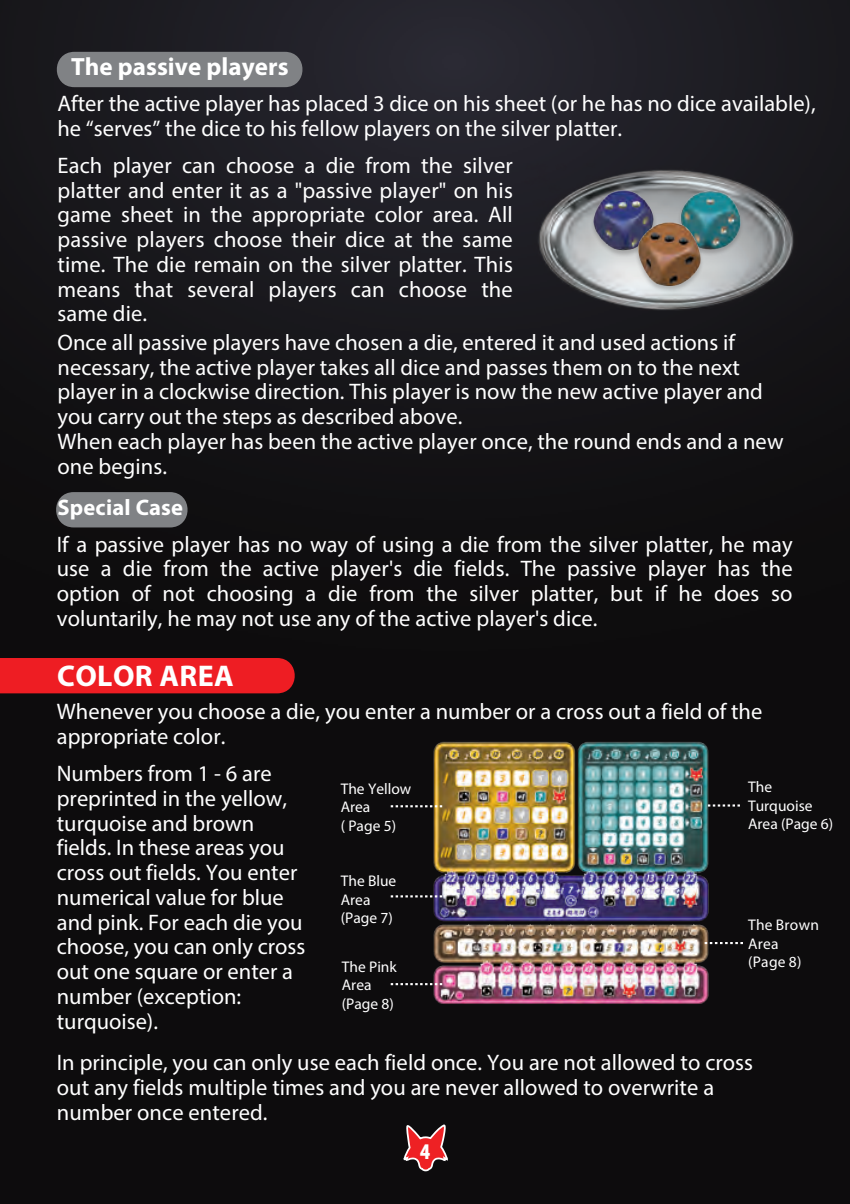
<style>
.page{position:relative;width:850px;height:1204px;background:#fff}
.page>*{position:absolute;margin:0;border:0;box-sizing:border-box;transform-origin:0 0}
.t1{font:700 30px "Myriad Pro";letter-spacing:.015em;color:#fff}
.t2{font:700 25px "Myriad Pro";color:#fff}
.t3{font:22.5px/24.8px "Myriad Pro";letter-spacing:.005em;color:#fff}
.t4{font:700 22.5px "Myriad Pro";letter-spacing:.01em;color:#fff}
.t5{font:900 condensed 22.5px "Myriad Pro";color:#fff}
.t6{font:15.5px/18.5px "Myriad Pro";color:#fff}
.t7{font:15.5px/18.5px "Myriad Pro";letter-spacing:.02em;color:#fff}
</style>
<div class="page">
<img style="left:0;top:0;width:849px;height:1203px">
<svg style="left:402px;top:1109px;width:47px;height:63px;background:#6d2c2e"></svg>
<div style="left:0;top:658px;width:300px;height:35px;background:#ee1d23"></div>
<svg style="left:51px;top:52px;width:257px;height:35px;background:#787a7e"></svg>
<svg style="left:50px;top:492px;width:143px;height:35px;background:#717275"></svg>
<img style="left:429px;top:740px;width:284px;height:266px">
<svg style="left:707px;top:804px;width:32px;height:2px"></svg>
<svg style="left:390px;top:805px;width:52px;height:2px"></svg>
<svg style="left:390px;top:895px;width:52px;height:2px"></svg>
<svg style="left:704px;top:942px;width:38px;height:2px"></svg>
<svg style="left:390px;top:983px;width:52px;height:2px"></svg>
<img style="left:524px;top:164px;width:281px;height:147px">
<img style="left:674px;top:189px;width:73px;height:104px">
<img style="left:584px;top:186px;width:81px;height:101px">
<div style="left:634px;top:222px;width:70px;height:71px;background:#231f20;opacity:.25"></div>
<img style="left:637px;top:217px;width:66px;height:87px">
<p class="t2" style="left:71px;top:50px;width:219px">The passive players</p>
<p class="t3" style="left:57px;top:91px;width:759px">After the active player has placed 3 dice on his sheet (or he has no dice available), he “serves” the dice to his fellow players on the silver platter.</p>
<p class="t3" style="left:57px;top:153px;width:457px;text-align:justify">Each player can choose a die from the silver platter and enter it as a "passive player" on his game sheet in the appropriate color area. All passive players choose their dice at the same time. The die remain on the silver platter. This means that several players can choose the same die.</p>
<p class="t3" style="left:57px;top:329px;width:727px">Once all passive players have chosen a die, entered it and used actions if necessary, the active player takes all dice and passes them on to the next player in a clockwise direction. This player is now the new active player and you carry out the steps as described above.<br>When each player has been the active player once, the round ends and a new one begins.</p>
<p class="t4" style="left:57px;top:493px;width:127px">Special Case</p>
<p class="t3" style="left:57px;top:531px;width:737px;text-align:justify">If a passive player has no way of using a die from the silver platter, he may use a die from the active player's die fields. The passive player has the option of not choosing a die from the silver platter, but if he does so voluntarily, he may not use any of the active player's dice.</p>
<h1 class="t1" style="left:57px;top:656px;width:178px">COLOR AREA</h1>
<p class="t3" style="left:57px;top:698px;width:706px">Whenever you choose a die, you enter a number or a cross out a field of the appropriate color.</p>
<p class="t3" style="left:57px;top:760px;width:250px">Numbers from 1 - 6 are preprinted in the yellow, turquoise and brown fields. In these areas you cross out fields. You enter numerical value for blue and pink. For each die you choose, you can only cross out one square or enter a number (exception: turquoise).</p>
<p class="t3" style="left:57px;top:1050px;width:697px">In principle, you can only use each field once. You are not allowed to cross out any fields multiple times and you are never allowed to overwrite a number once entered.</p>
<p class="t6" style="left:747px;top:777px;width:86px">The<br>Turquoise<br>Area (Page 6)</p>
<p class="t6" style="left:340px;top:779px;width:72px">The Yellow<br>Area<br>( Page 5)</p>
<p class="t6" style="left:340px;top:871px;width:57px">The Blue<br>Area (Page 7)</p>
<p class="t7" style="left:747px;top:915px;width:72px">The Brown<br>Area (Page 8)</p>
<p class="t6" style="left:341px;top:957px;width:56px">The Pink<br>Area (Page 8)</p>
<p class="t5" style="left:420px;top:1138px;width:11px">4</p>
</div>
